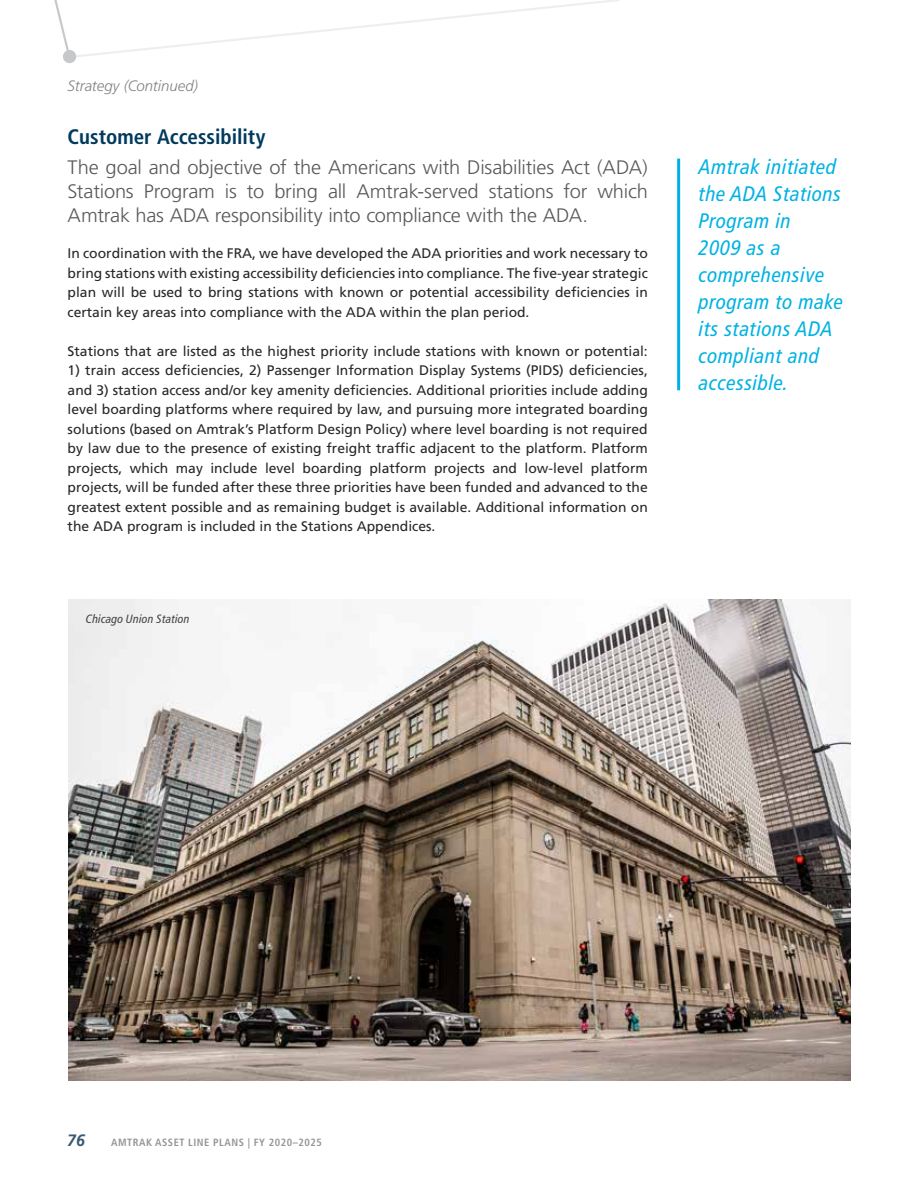
<style>
.page{position:relative;width:918px;height:1188px;background:#fff}
.page>*{position:absolute;margin:0;border:0;box-sizing:border-box;transform-origin:0 0}
.t1{font:italic condensed 21px/27px "Frutiger LT Pro";letter-spacing:.025em;color:#00b2e3}
.t2{font:700 condensed 21px "Frutiger LT Pro";color:#003a5d}
.t3{font:300 19.5px/24px "Frutiger LT Pro";letter-spacing:-.01em;color:#58595b;text-align:justify}
.t4{font:italic 700 16.5px "Frutiger LT Pro";color:#3b5a71}
.t5{font:italic 300 15px "Frutiger LT Pro";letter-spacing:-.005em;color:#808285}
.t6{font:13.8px/19.5px "Frutiger LT Pro";color:#292829;text-align:justify}
.t7{font:italic condensed 12px "Frutiger LT Pro";letter-spacing:.01em;color:#414042}
.t8{font:700 condensed 10.5px "Frutiger LT Pro";letter-spacing:.05em;color:#939598}
</style>
<div class="page">
<hr style="left:677px;top:159px;width:3px;height:231px;background:#00b2e3">
<img style="left:68px;top:599px;width:783px;height:482px">
<svg style="left:54px;top:0;width:565px;height:63px"></svg>
<p class="t5" style="left:68px;top:77px;width:132px">Strategy (Continued)</p>
<h1 class="t2" style="left:68px;top:124px;width:199px">Customer Accessibility</h1>
<h2 class="t3" style="left:68px;top:156px;width:582px">The goal and objective of the Americans with Disabilities Act (ADA)<br>Stations Program is to bring all Amtrak-served stations for which Amtrak has ADA responsibility into compliance with the ADA.</h2>
<p class="t6" style="left:68px;top:244px;width:582px">In coordination with the FRA, we have developed the ADA priorities and work necessary to bring stations with existing accessibility deficiencies into compliance. The five-year strategic plan will be used to bring stations with known or potential accessibility deficiencies in certain key areas into compliance with the ADA within the plan period.</p>
<p class="t6" style="left:68px;top:341px;width:582px">Stations that are listed as the highest priority include stations with known or potential:</p>
<p class="t6" style="left:68px;top:361px;width:582px">1) train access deficiencies, 2) Passenger Information Display Systems (PIDS) deficiencies, and 3) station access and/or key amenity deficiencies. Additional priorities include adding level boarding platforms where required by law, and pursuing more integrated boarding solutions (based on Amtrak’s Platform Design Policy) where level boarding is not required by law due to the presence of existing freight traffic adjacent to the platform. Platform projects, which may include level boarding platform projects and low-level platform projects, will be funded after these three priorities have been funded and advanced to the greatest extent possible and as remaining budget is available. Additional information on the ADA program is included in the Stations Appendices.</p>
<p class="t7" style="left:86px;top:612px;width:105px">Chicago Union Station</p>
<h1 class="t1" style="left:699px;top:154px;width:146px">Amtrak initiated the ADA Stations<br>Program in<br>2009 as a comprehensive program to make its stations ADA compliant and accessible.</h1>
<p class="t4" style="left:67px;top:1131px;width:19px">76</p>
<p class="t8" style="left:111px;top:1137px;width:212px">AMTRAK ASSET LINE PLANS | FY 2020–2025</p>
</div>
